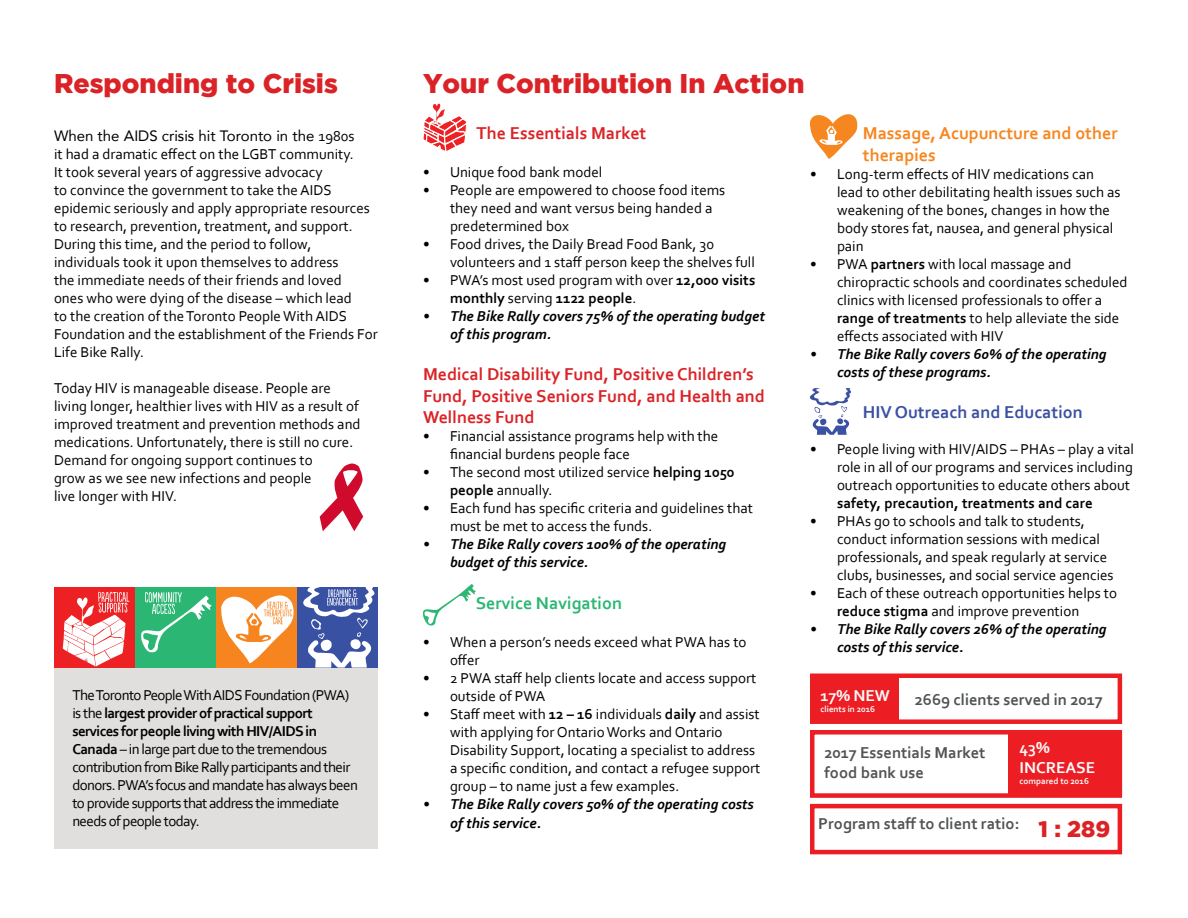
<style>
.page{position:relative;width:1188px;height:918px;background:#fff}
.page>*{position:absolute;margin:0;border:0;box-sizing:border-box;transform-origin:0 0}
.t1{font:900 27px "Gotham";color:#db2327}
.t2{font:700 18px/21.6px "Corbel";color:#db2327}
.t3{font:700 18px/21.6px "Corbel";color:#f6861f}
.t4{font:700 18px "Corbel";color:#3b51a3}
.t5{font:700 18px "Corbel";color:#2bb673}
.t6{font:700 16.5px/19.8px "Corbel";color:#515355}
.t7{font:700 16.5px/19.8px "Corbel";color:#fbfbfb}
.t8{font:15px/18px "Corbel";color:#000}
.t9{font:15px/18px "Corbel";letter-spacing:-.04em;color:#000}
.t10{font:italic 700 15px/18px "Corbel";color:#000}
.t11{font:15px "Avenir";color:#000}
.t12{font:700 15px "Corbel";color:#000}
.t13{font:700 9px "Corbel";color:#fbfbfb}
.s1{font-family:"Corbel"}
.s2{font-weight:700}
.s3{font-family:"Gotham";font-weight:900;font-size:22.5px;color:#db2327}
</style>
<div class="page">
<svg style="left:423px;top:584px;width:53px;height:42px"></svg>
<svg style="left:810px;top:388px;width:41px;height:47px"></svg>
<svg style="left:810px;top:114px;width:48px;height:45px"></svg>
<svg style="left:320px;top:464px;width:43px;height:67px"></svg>
<svg style="left:423px;top:104px;width:44px;height:47px"></svg>
<div style="left:55px;top:665px;width:323px;height:184px;background:#e0dfde"></div>
<div style="left:216px;top:587px;width:81px;height:81px;background:#f6851f"></div>
<svg style="left:221px;top:595px;width:73px;height:68px"></svg>
<div style="left:135px;top:587px;width:81px;height:81px;background:#2bb673"></div>
<svg style="left:141px;top:592px;width:71px;height:61px"></svg>
<div style="left:297px;top:587px;width:81px;height:81px;background:#3951a3"></div>
<svg style="left:303px;top:587px;width:72px;height:81px"></svg>
<div style="left:54px;top:587px;width:81px;height:81px;background:#ed2124"></div>
<svg style="left:63px;top:592px;width:66px;height:75px"></svg>
<div style="left:812px;top:674px;width:87px;height:47px;background:#ed1d24"></div>
<div style="left:810px;top:674px;width:312px;height:50px;border:4px solid #ed1d24"></div>
<div style="left:1009px;top:732px;width:110px;height:64px;background:#ed1d24"></div>
<div style="left:810px;top:730px;width:312px;height:68px;border:4px solid #ed1d24"></div>
<div style="left:810px;top:804px;width:312px;height:50px;border:4px solid #ed1d24"></div>
<h1 class="t1" style="left:54px;top:67px;width:285px">Responding to Crisis</h1>
<p class="t11" style="left:54px;top:123px;width:302px">When the AIDS crisis hit Toronto in the <span class="s1">1980s</span></p>
<p class="t8" style="left:54px;top:144px;width:325px">it had a dramatic effect on the LGBT community.<br>It took several years of aggressive advocacy<br>to convince the government to take the AIDS epidemic seriously and apply appropriate resources to research, prevention, treatment, and support.<br>During this time, and the period to follow, individuals took it upon themselves to address<br>the immediate needs of their friends and loved<br>ones who were dying of the disease – which lead<br>to the creation of the Toronto People With AIDS Foundation and the establishment of the Friends For Life Bike Rally.</p>
<p class="t8" style="left:54px;top:378px;width:308px">Today HIV is manageable disease. People are living longer, healthier lives with HIV as a result of improved treatment and prevention methods and medications. Unfortunately, there is still no cure.<br>Demand for ongoing support continues to<br>grow as we see new infections and people<br>live longer with HIV.</p>
<p class="t9" style="left:72px;top:685px;width:287px">The Toronto People With AIDS Foundation (PWA) is the <span class="s2">largest provider of practical support services for people living with HIV/AIDS in Canada</span> – in large part due to the tremendous contribution from Bike Rally participants and their donors. PWA’s focus and mandate has always been to provide supports that address the immediate needs of people today.</p>
<h1 class="t1" style="left:423px;top:67px;width:383px">Your Contribution In Action</h1>
<p class="t2" style="left:477px;top:122px;width:171px">The Essentials Market</p>
<p class="t8" style="left:423px;top:162px;width:181px">• Unique food bank model</p>
<p class="t8" style="left:450px;top:180px;width:277px;text-indent:-27px">• People are empowered to choose food items they need and want versus being handed a predetermined box</p>
<p class="t8" style="left:450px;top:234px;width:306px;text-indent:-27px">• Food drives, the Daily Bread Food Bank, 30 volunteers and 1 staff person keep the shelves full</p>
<p class="t8" style="left:450px;top:270px;width:307px;text-indent:-27px">• PWA’s most used program with over <span class="s2">12,000 visits monthly</span> serving <span class="s2">1122 people</span>.</p>
<p class="t10" style="left:450px;top:306px;width:317px;text-indent:-27px">• The Bike Rally covers 75% of the operating budget of this program.</p>
<p class="t2" style="left:423px;top:363px;width:344px">Medical Disability Fund, Positive Children’s<br>Fund, Positive Seniors Fund, and Health and<br>Wellness Fund</p>
<p class="t8" style="left:450px;top:427px;width:270px;text-indent:-27px">• Financial assistance programs help with the financial burdens people face</p>
<p class="t8" style="left:450px;top:463px;width:286px;text-indent:-27px">• The second most utilized service <span class="s2">helping 1050 people</span> annually.</p>
<p class="t8" style="left:450px;top:499px;width:304px;text-indent:-27px">• Each fund has specific criteria and guidelines that must be met to access the funds.</p>
<p class="t10" style="left:450px;top:535px;width:278px;text-indent:-27px">• The Bike Rally covers 100% of the operating budget of this service.</p>
<p class="t5" style="left:476px;top:592px;width:148px">Service Navigation</p>
<p class="t8" style="left:450px;top:632px;width:298px;text-indent:-27px">• When a person’s needs exceed what PWA has to offer</p>
<p class="t8" style="left:450px;top:668px;width:308px;text-indent:-27px">• 2 PWA staff help clients locate and access support outside of PWA</p>
<p class="t8" style="left:450px;top:704px;width:312px;text-indent:-27px">• Staff meet with <span class="s2">12 – 16</span> individuals <span class="s2">daily</span> and assist with applying for Ontario Works and Ontario Disability Support, locating a specialist to address a specific condition, and contact a refugee support group – to name just a few examples.</p>
<p class="t10" style="left:450px;top:793px;width:305px;line-height:19.8px;text-indent:-27px">• The Bike Rally covers 50% of the operating costs of this service.</p>
<p class="t3" style="left:863px;top:122px;width:256px">Massage, Acupuncture and other therapies</p>
<p class="t8" style="left:837px;top:164px;width:285px;text-indent:-27px">• Long-term effects of HIV medications can lead to other debilitating health issues such as weakening of the bones, changes in how the body stores fat, nausea, and general physical pain</p>
<p class="t8" style="left:837px;top:254px;width:292px;text-indent:-27px">• PWA <span class="s2">partners</span> with local massage and chiropractic schools and coordinates scheduled clinics with licensed professionals to offer a <span class="s2">range of treatments</span> to help alleviate the side effects associated with HIV</p>
<p class="t10" style="left:837px;top:344px;width:271px;text-indent:-27px">• The Bike Rally covers 60% of the operating costs of these programs.</p>
<p class="t4" style="left:863px;top:401px;width:221px">HIV Outreach and Education</p>
<p class="t8" style="left:837px;top:440px;width:298px;text-align:justify;text-indent:-27px">• People living with HIV/AIDS – PHAs – play a vital role in all of our programs and services including outreach opportunities to educate others about</p>
<p class="t12" style="left:837px;top:494px;width:257px">safety, precaution, treatments and care</p>
<p class="t8" style="left:837px;top:512px;width:278px;text-indent:-27px">• PHAs go to schools and talk to students, conduct information sessions with medical professionals, and speak regularly at service clubs, businesses, and social service agencies</p>
<p class="t8" style="left:837px;top:584px;width:282px;text-indent:-27px">• Each of these outreach opportunities helps to <span class="s2">reduce stigma</span> and improve prevention</p>
<p class="t10" style="left:837px;top:620px;width:271px;text-indent:-27px">• The Bike Rally covers 26% of the operating costs of this service.</p>
<p class="t7" style="left:821px;top:685px;width:71px">17% NEW</p>
<p class="t13" style="left:821px;top:703px;width:56px">clients in 2016</p>
<p class="t6" style="left:825px;top:742px;width:162px">2017 Essentials Market food bank use</p>
<p class="t7" style="left:1020px;top:737px;width:77px">43%<br>INCREASE</p>
<p class="t13" style="left:1020px;top:775px;width:71px">compared to 2016</p>
<p class="t6" style="left:818px;top:813px;width:294px">Program staff to client ratio: <span class="s3">1 : 289</span></p>
<p class="t6" style="left:915px;top:690px;width:190px">2669 clients served in 2017</p>
</div>
